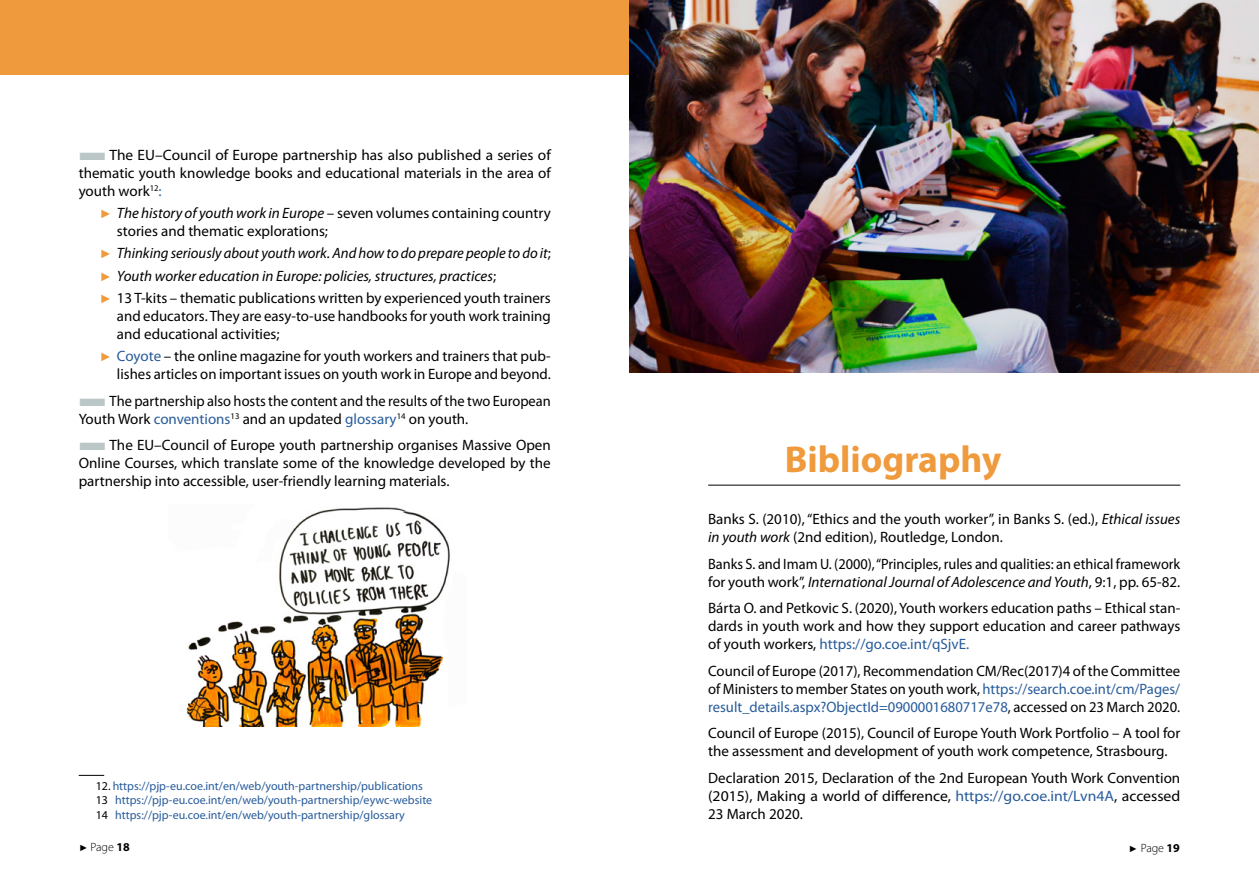
<style>
.page{position:relative;width:1259px;height:893px;background:#fff}
.page>*{position:absolute;margin:0;border:0;box-sizing:border-box;transform-origin:0 0}
.t1{font:700 37.5px "Myriad Pro";color:#ef9a3c}
.t2{font:15px/18px "Myriad Pro";color:#000;text-align:justify}
.t3{font:italic 15px/22.2px "Myriad Pro";color:#000}
.t4{font:15px/18px "Myriad Pro";color:#000;scale:.95 1}
.t5{font:15px/18px "Myriad Pro";color:#000;scale:.96 1}
.t6{font:12px/14.4px "Myriad Pro";color:#275b9b}
.t7{font:300 12px "Myriad Pro";color:#000}
.s1{color:#bac7c6}
.s2{color:#275b9b}
.s3{font-family:"Arial";font-size:12px;color:#ef9a3c}
.s4{font-style:italic}
.s5{font-family:"Arial";font-style:normal;font-size:12px;color:#ef9a3c}
.s6{font-style:normal}
.s7{color:#000}
.s8{font-family:"Arial";font-weight:400;font-size:9px}
.s9{font-weight:700}
</style>
<div class="page">
<svg style="left:79px;top:775px;width:25px;height:1px"></svg>
<img style="left:186px;top:507px;width:264px;height:220px">
<div style="left:0;top:0;width:629px;height:74px;background:#ef9a3c"></div>
<hr style="left:708px;top:485px;width:472px;height:1px;background:#000">
<img style="left:629px;top:0;width:630px;height:373px">
<p class="t2" style="left:79px;top:145px;width:474px"><span class="s1">■</span>The EU–Council of Europe partnership has also published a series of thematic youth knowledge books and educational materials in the area of youth work<sup>12</sup><span class="s2">:</span></p>
<p class="t2" style="left:117px;top:204px;width:435px;text-indent:-17px"><span class="s3">►</span> <span class="s4">The history of youth work in Europe</span> – seven volumes containing country stories and thematic explorations;</p>
<p class="t3" style="left:100px;top:242px;width:452px"><span class="s5">►</span> Thinking seriously about youth work. And how to do prepare people to do it<span class="s6">; </span><span class="s5">►</span> Youth worker education in Europe: policies, structures, practices<span class="s6">;<br></span><span class="s5">►</span> <span class="s6">13 T-kits – thematic publications written by experienced youth trainers</span></p>
<p class="t2" style="left:117px;top:306px;width:435px">and educators. They are easy-to-use handbooks for youth work training and educational activities;</p>
<p class="t2" style="left:100px;top:347px;width:452px;text-align:right"><span class="s3">►</span> <span class="s2">Coyote</span> – the online magazine for youth workers and trainers that pub&shy;lishes articles on important issues on youth work in Europe and beyond.</p>
<p class="t5" style="left:79px;top:391px;width:493px"><span class="s1">■</span>The partnership also hosts the content and the results of the two European<br>Youth Work <span class="s2">conventions</span><sup>13</sup> and an updated <span class="s2">glossary</span><sup>14</sup> on youth.</p>
<p class="t2" style="left:79px;top:436px;width:474px"><span class="s1">■</span>The EU–Council of Europe youth partnership organises Massive Open Online Courses, which translate some of the knowledge developed by the partnership into accessible, user-friendly learning materials.</p>
<p class="t6" style="left:96px;top:778px;width:338px"><span class="s7">12.</span> https://pjp-eu.coe.int/en/web/youth-partnership/publications<br><span class="s7">13</span> https://pjp-eu.coe.int/en/web/youth-partnership/eywc-website<br><span class="s7">14</span> https://pjp-eu.coe.int/en/web/youth-partnership/glossary</p>
<h1 class="t1" style="left:784px;top:435px;width:218px">Bibliography</h1>
<p class="t2" style="left:708px;top:510px;width:473px">Banks S. (2010), “Ethics and the youth worker”, in Banks S. (ed.), <span class="s4">Ethical issues in youth work</span> (2nd edition), Routledge, London.</p>
<p class="t4" style="left:708px;top:554px;width:498px">Banks S. and Imam U. (2000), “Principles, rules and qualities: an ethical framework for youth work”, <span class="s4">International Journal of Adolescence and Youth</span>, 9:1, pp. 65-82.</p>
<p class="t2" style="left:708px;top:599px;width:473px">Bárta O. and Petkovic S. (2020), Youth workers education paths – Ethical stan&shy;dards in youth work and how they support education and career pathways of youth workers, <span class="s2">https://go.coe.int/qSjvE.</span></p>
<p class="t2" style="left:708px;top:661px;width:473px">Council of Europe (2017), Recommendation CM/Rec(2017)4 of the Committee of Ministers to member States on youth work, <span class="s2">https://search.coe.int/cm/Pages/ result_details.aspx?ObjectId=0900001680717e78</span>, accessed on 23 March 2020.</p>
<p class="t2" style="left:708px;top:724px;width:474px">Council of Europe (2015), Council of Europe Youth Work Portfolio – A tool for the assessment and development of youth work competence, Strasbourg.</p>
<p class="t2" style="left:708px;top:768px;width:473px">Declaration 2015, Declaration of the 2nd European Youth Work Convention (2015), Making a world of difference, <span class="s2">https://go.coe.int/Lvn4A</span>, accessed 23 March 2020.</p>
<p class="t7" style="left:79px;top:840px;width:52px"><span class="s8">►</span> Page <span class="s9">18</span></p>
<p class="t7" style="left:1128px;top:841px;width:53px"><span class="s8">►</span> Page <span class="s9">19</span></p>
</div>
